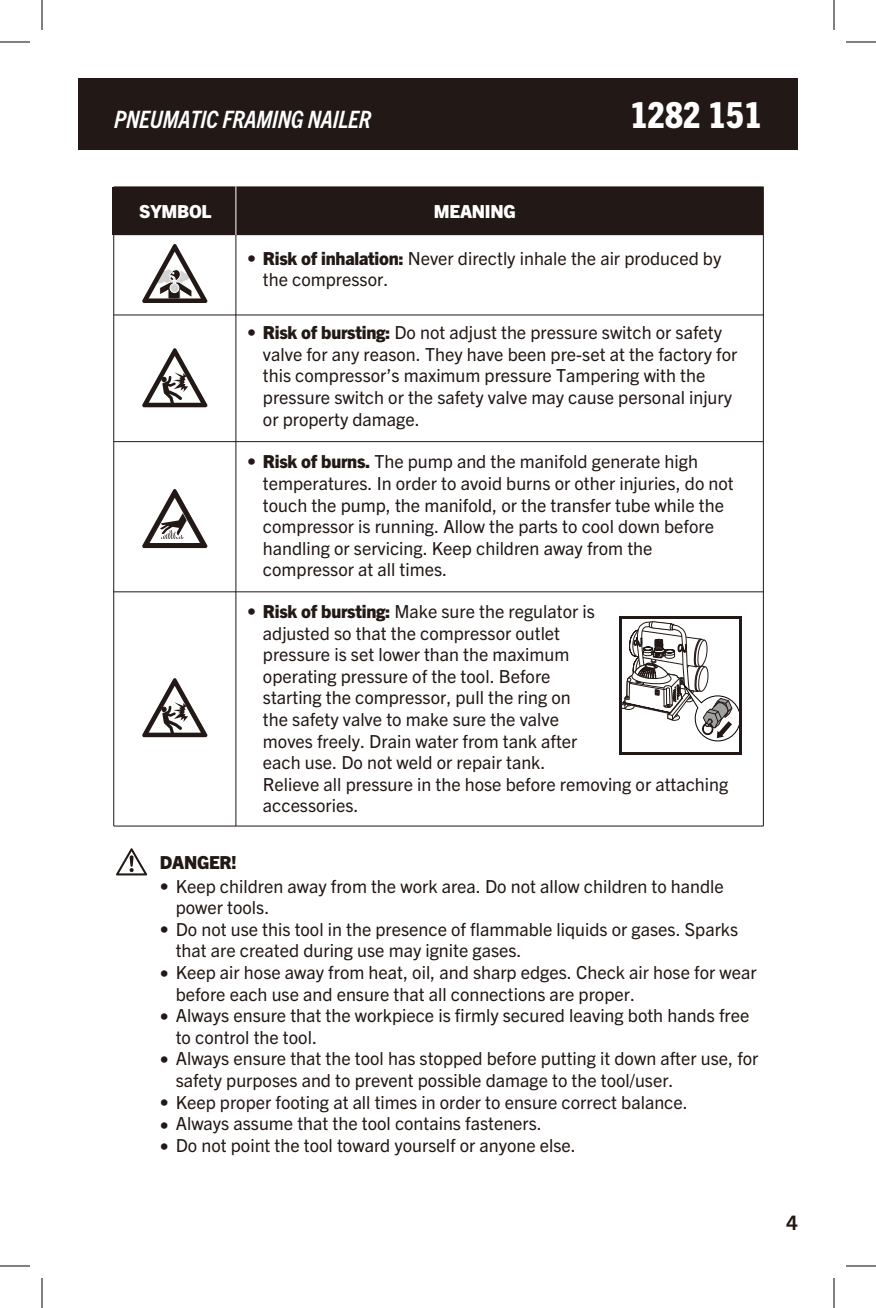
<style>
.page{position:relative;width:876px;height:1308px;background:#fff}
.page>*{position:absolute;margin:0;border:0;box-sizing:border-box;transform-origin:0 0}
.t1{font:800 condensed 36px "Trade Gothic Next LT Pro";color:#fff}
.t2{font:italic 700 condensed 24px "Trade Gothic Next LT Pro";letter-spacing:-.01em;color:#fff}
.t3{font:700 20px "Trade Gothic Next LT Pro";color:#221815}
.t4{font:18px/21.6px "Trade Gothic Next LT Pro";color:#221815}
.t5{font:800 18px "Trade Gothic Next LT Pro";letter-spacing:-.015em;color:#fff}
.t6{font:800 18px "Trade Gothic Next LT Pro";letter-spacing:-.015em;color:#221815}
.s1{font-weight:800}
</style>
<div class="page">
<div style="left:78px;top:78px;width:720px;height:72px;background:#221815"></div>
<hr style="left:0;top:42px;width:30px;height:1px;background:#000">
<hr style="left:846px;top:42px;width:30px;height:1px;background:#000">
<hr style="left:0;top:1266px;width:30px;height:1px;background:#000">
<hr style="left:846px;top:1266px;width:30px;height:1px;background:#000">
<hr style="left:42px;top:0;width:1px;height:30px;background:#000">
<hr style="left:42px;top:1278px;width:1px;height:30px;background:#000">
<hr style="left:834px;top:0;width:1px;height:30px;background:#000">
<hr style="left:834px;top:1278px;width:1px;height:30px;background:#000">
<svg style="left:142px;top:244px;width:65px;height:59px"></svg>
<svg style="left:142px;top:348px;width:65px;height:59px"></svg>
<svg style="left:142px;top:489px;width:65px;height:59px"></svg>
<svg style="left:142px;top:678px;width:65px;height:59px"></svg>
<svg style="left:622px;top:621px;width:117px;height:121px"></svg>
<hr style="left:621px;top:616px;width:121px;height:3px;background:#221815">
<hr style="left:739px;top:618px;width:3px;height:137px;background:#221815">
<hr style="left:620px;top:752px;width:120px;height:3px;background:#221815">
<hr style="left:620px;top:616px;width:2px;height:137px;background:#221815">
<hr style="left:114px;top:186px;width:649px;height:1px;background:#221815">
<hr style="left:114px;top:314px;width:649px;height:1px;background:#221815">
<hr style="left:114px;top:441px;width:649px;height:1px;background:#221815">
<hr style="left:114px;top:591px;width:649px;height:1px;background:#221815">
<hr style="left:114px;top:826px;width:649px;height:1px;background:#221815">
<hr style="left:113px;top:187px;width:1px;height:639px;background:#221815">
<hr style="left:235px;top:187px;width:1px;height:639px;background:#221815">
<hr style="left:763px;top:187px;width:1px;height:639px;background:#221815">
<div style="left:113px;top:187px;width:650px;height:48px;background:#221815"></div>
<hr style="left:235px;top:186px;width:1px;height:49px;background:#fff">
<svg style="left:116px;top:848px;width:31px;height:27px"></svg>
<h2 class="t2" style="left:114px;top:103px;width:259px">PNEUMATIC FRAMING NAILER</h2>
<h1 class="t1" style="left:630px;top:90px;width:134px">1282 151</h1>
<p class="t5" style="left:139px;top:199px;width:74px">SYMBOL</p>
<p class="t5" style="left:434px;top:199px;width:83px">MEANING</p>
<p class="t4" style="left:263px;top:246px;width:460px;text-indent:-16px">• <span class="s1">Risk of inhalation:</span> Never directly inhale the air produced by the compressor.</p>
<p class="t4" style="left:263px;top:321px;width:476px;text-indent:-16px">• <span class="s1">Risk of bursting:</span> Do not adjust the pressure switch or safety valve for any reason. They have been pre-set at the factory for this compressor’s maximum pressure Tampering with the pressure switch or the safety valve may cause personal injury or property damage.</p>
<p class="t4" style="left:263px;top:450px;width:472px;text-indent:-16px">• <span class="s1">Risk of burns.</span> The pump and the manifold generate high temperatures. In order to avoid burns or other injuries, do not touch the pump, the manifold, or the transfer tube while the compressor is running. Allow the parts to cool down before handling or servicing. Keep children away from the compressor at all times.</p>
<p class="t4" style="left:263px;top:599px;width:467px;text-indent:-16px">• <span class="s1">Risk of bursting:</span> Make sure the regulator is<br>adjusted so that the compressor outlet<br>pressure is set lower than the maximum<br>operating pressure of the tool. Before<br>starting the compressor, pull the ring on<br>the safety valve to make sure the valve<br>moves freely. Drain water from tank after<br>each use. Do not weld or repair tank.<br>Relieve all pressure in the hose before removing or attaching accessories.</p>
<p class="t6" style="left:160px;top:850px;width:78px">DANGER!</p>
<p class="t4" style="left:176px;top:874px;width:550px;text-indent:-16px">• Keep children away from the work area. Do not allow children to handle power tools.</p>
<p class="t4" style="left:176px;top:917px;width:564px;text-indent:-16px">• Do not use this tool in the presence of flammable liquids or gases. Sparks that are created during use may ignite gases.</p>
<p class="t4" style="left:176px;top:960px;width:582px;text-indent:-16px">• Keep air hose away from heat, oil, and sharp edges. Check air hose for wear before each use and ensure that all connections are proper.</p>
<p class="t4" style="left:176px;top:1004px;width:575px;text-indent:-16px">• Always ensure that the workpiece is firmly secured leaving both hands free to control the tool.</p>
<p class="t4" style="left:176px;top:1047px;width:584px;text-indent:-16px">• Always ensure that the tool has stopped before putting it down after use, for safety purposes and to prevent possible damage to the tool/user.</p>
<p class="t4" style="left:176px;top:1090px;width:514px;text-indent:-16px">• Keep proper footing at all times in order to ensure correct balance.<br>Always assume that the tool contains fasteners.</p>
<p class="t4" style="left:160px;top:1133px;width:418px">• Do not point the tool toward yourself or anyone else.</p>
<p class="t4" style="left:160px;top:1114px;width:10px">•</p>
<p class="t3" style="left:787px;top:1209px;width:13px">4</p>
</div>
